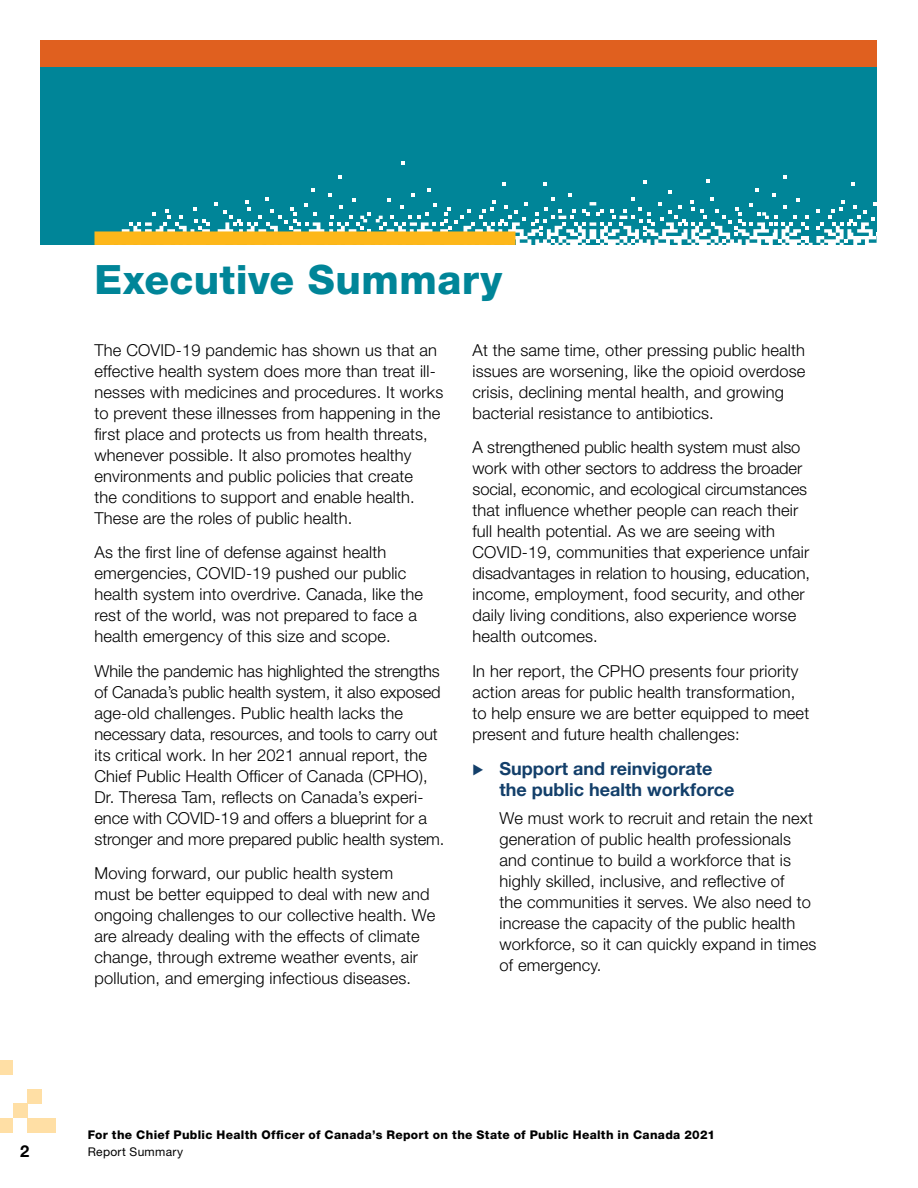
<style>
.page{position:relative;width:918px;height:1188px;background:#fff}
.page>*{position:absolute;margin:0;border:0;box-sizing:border-box;transform-origin:0 0}
.t1{font:800 40.5px "Helvetica Neue LT Std";letter-spacing:.01em;color:#008598}
.t2{font:700 18px/21.6px "Helvetica Neue LT Std";color:#133f6a}
.t3{font:300 16.5px/21px "Helvetica Neue LT Std";letter-spacing:.01em;color:#000}
.t4{font:700 16.5px "Helvetica Neue LT Std";color:#000}
.t5{font:800 12px "Helvetica Neue LT Std";letter-spacing:.025em;color:#000}
.t6{font:12px "Helvetica Neue LT Std";letter-spacing:.025em;color:#000}
.s1{font-family:"Proxima Nova";font-weight:300}
</style>
<div class="page">
<div style="left:40px;top:40px;width:838px;height:28px;background:#e0601f"></div>
<div style="left:40px;top:68px;width:838px;height:177px;background:#008598"></div>
<svg style="left:401px;top:161px;width:4px;height:4px"></svg>
<svg style="left:121px;top:175px;width:757px;height:70px"></svg>
<div style="left:0;top:1118px;width:13px;height:14px;background:#ffdfa5"></div>
<div style="left:27px;top:1118px;width:15px;height:14px;background:#ffdfa5"></div>
<div style="left:13px;top:1104px;width:14px;height:14px;background:#ffdfa5"></div>
<div style="left:27px;top:1089px;width:15px;height:15px;background:#ffdfa5"></div>
<div style="left:0;top:1060px;width:13px;height:15px;background:#ffdfa5"></div>
<div style="left:42px;top:1118px;width:14px;height:14px;background:#ffdfa5"></div>
<div style="left:94px;top:231px;width:421px;height:14px;background:#fdb71a"></div>
<h1 class="t1" style="left:94px;top:256px;width:409px">Executive Summary</h1>
<p class="t3" style="left:94px;top:339px;width:350px">The COVID-19 pandemic has shown us that an effective health system does more than treat ill&shy;nesses with medicines and procedures. It works to prevent these illnesses from happening in the first place and protects us from health threats, whenever possible. It also promotes healthy environments and public policies that create<br>the conditions to support and enable health.<br>These are the roles of public health.</p>
<p class="t3" style="left:94px;top:541px;width:330px">As the first line of defense against health emergencies, COVID-19 pushed our public health system into overdrive. Canada, like the rest of the world, was not prepared to face a health emergency of this size and scope.</p>
<p class="t3" style="left:94px;top:660px;width:352px">While the pandemic has highlighted the strengths of Canada’s public health system, it also exposed age-old challenges. Public health lacks the necessary data, resources, and tools to carry out its critical work. In her 2021 annual report, the Chief Public Health Officer of Canada (CPHO), Dr. Theresa Tam, reflects on Canada’s experi&shy;ence with COVID-19 and offers a blueprint for a stronger and more prepared public health system.</p>
<p class="t3" style="left:94px;top:862px;width:342px">Moving forward, our public health system<br>must be better equipped to deal with new and ongoing challenges to our collective health. We are already dealing with the effects of climate change, through extreme weather events, air pollution, and emerging infectious diseases.</p>
<p class="t3" style="left:472px;top:339px;width:334px">At the same time, other pressing public health issues are worsening, like the opioid overdose crisis, declining mental health, and growing bacterial resistance to antibiotics.</p>
<p class="t3" style="left:472px;top:437px;width:339px">A strengthened public health system must also work with other sectors to address the broader social, economic, and ecological circumstances that influence whether people can reach their full health potential. As we are seeing with COVID-19, communities that experience unfair disadvantages in relation to housing, education, income, employment, food security, and other daily living conditions, also experience worse health outcomes.</p>
<p class="t3" style="left:472px;top:660px;width:338px">In her report, the CPHO presents four priority action areas for public health transformation, to help ensure we are better equipped to meet present and future health challenges:</p>
<p class="t2" style="left:499px;top:757px;width:236px;text-indent:-27px"><span class="s1">⊲</span> Support and reinvigorate the public health workforce</p>
<p class="t3" style="left:500px;top:807px;width:318px">We must work to recruit and retain the next generation of public health professionals and continue to build a workforce that is highly skilled, inclusive, and reflective of<br>the communities it serves. We also need to increase the capacity of the public health workforce, so it can quickly expand in times of emergency.</p>
<p class="t5" style="left:88px;top:1127px;width:629px">For the Chief Public Health Officer of Canada’s Report on the State of Public Health in Canada 2021</p>
<p class="t4" style="left:20px;top:1141px;width:11px">2</p>
<p class="t6" style="left:88px;top:1144px;width:97px">Report Summary</p>
</div>
